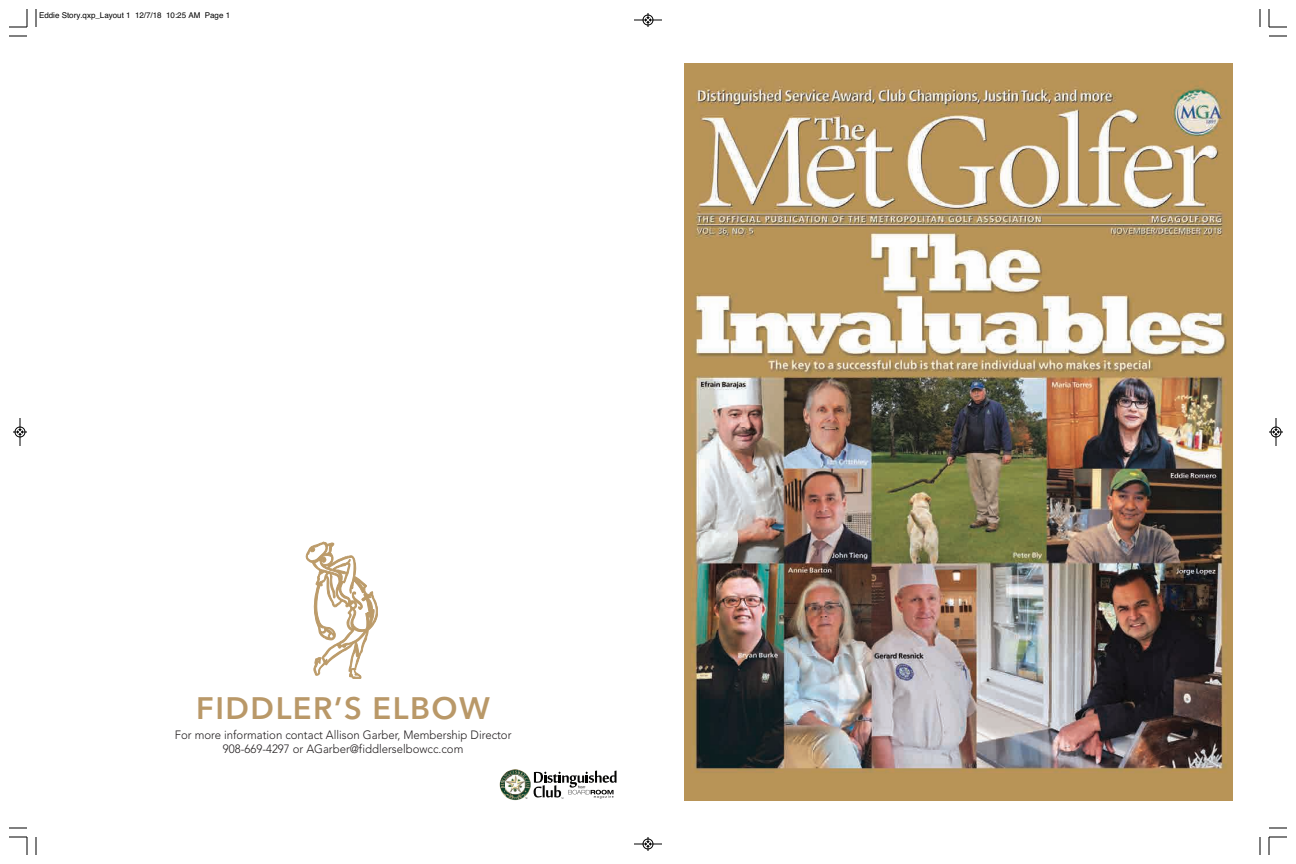
<style>
.page{position:relative;width:1296px;height:864px;background:#fff}
.page>*{position:absolute;margin:0;border:0;box-sizing:border-box;transform-origin:0 0}
.t1{font:600 30.8px "Avenir Next";letter-spacing:.05em;color:#b99868}
.t2{font:300 12px/14px "Avenir";color:#231f20;text-align:center;scale:.95 1}
.t3{font:8px "Helvetica";color:#000}
</style>
<div class="page">
<img style="left:684px;top:63px;width:549px;height:738px">
<svg style="left:500px;top:769px;width:117px;height:31px"></svg>
<svg style="left:306px;top:542px;width:72px;height:137px"></svg>
<svg style="left:36px;top:9px;width:1px;height:18px"></svg>
<svg style="left:9px;top:36px;width:18px;height:1px"></svg>
<svg style="left:1260px;top:9px;width:1px;height:18px"></svg>
<svg style="left:1269px;top:36px;width:18px;height:1px"></svg>
<svg style="left:36px;top:837px;width:1px;height:18px"></svg>
<svg style="left:9px;top:828px;width:18px;height:1px"></svg>
<svg style="left:1260px;top:837px;width:1px;height:18px"></svg>
<svg style="left:1269px;top:828px;width:18px;height:1px"></svg>
<svg style="left:9px;top:9px;width:19px;height:19px"></svg>
<svg style="left:1269px;top:9px;width:18px;height:19px"></svg>
<svg style="left:9px;top:837px;width:19px;height:18px"></svg>
<svg style="left:1269px;top:837px;width:18px;height:18px"></svg>
<svg style="left:634px;top:13px;width:28px;height:14px"></svg>
<svg style="left:634px;top:837px;width:28px;height:14px"></svg>
<svg style="left:13px;top:418px;width:14px;height:28px"></svg>
<svg style="left:1269px;top:418px;width:14px;height:28px"></svg>
<p class="t3" style="left:39px;top:12px;width:193px">Eddie Story.qxp_Layout 1 12/7/18 10:25 AM Page 1</p>
<h1 class="t1" style="left:196px;top:691px;width:296px">FIDDLER’S ELBOW</h1>
<p class="t2" style="left:175px;top:728px;width:356px">For more information contact Allison Garber, Membership Director<br>908-669-4297 or AGarber@fiddlerselbowcc.com</p>
</div>
